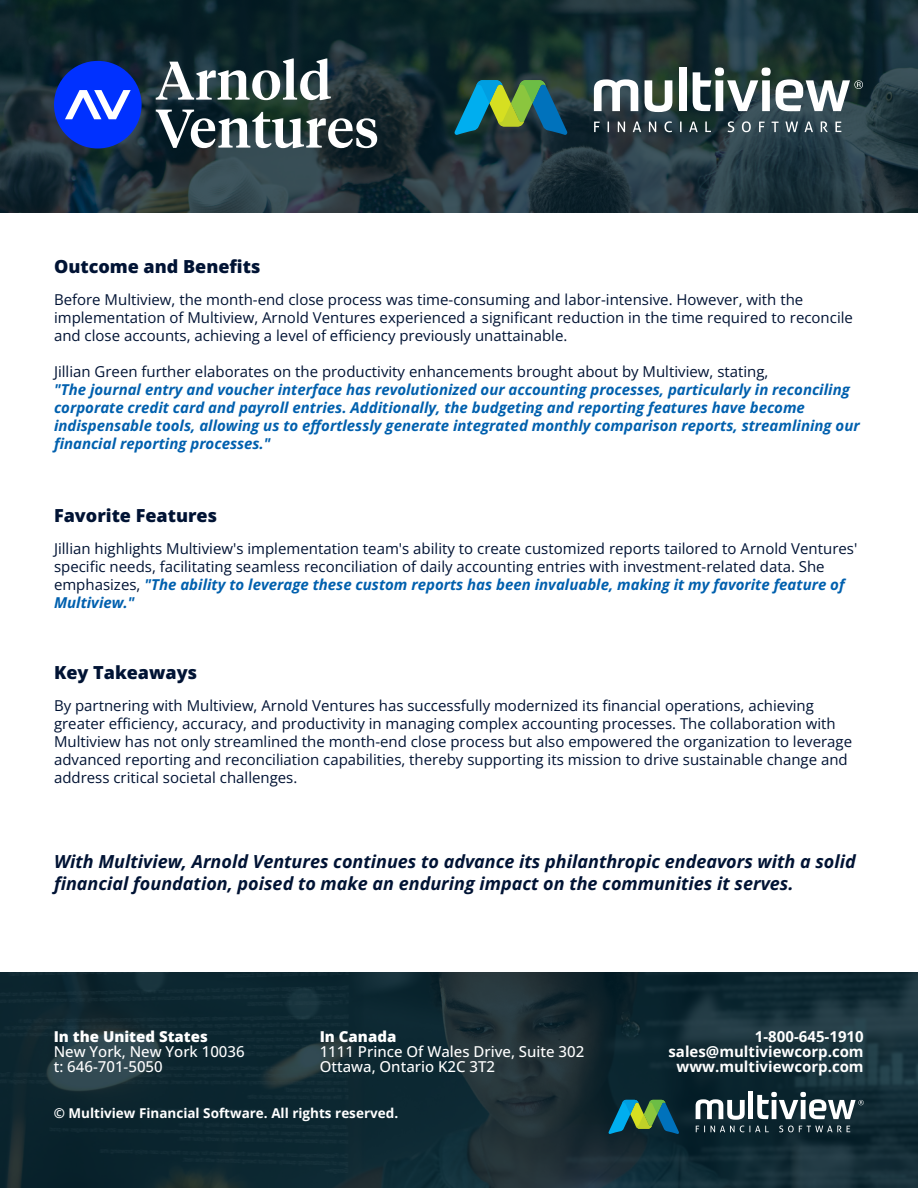
<style>
.page{position:relative;width:918px;height:1188px;background:#fff}
.page>*{position:absolute;margin:0;border:0;box-sizing:border-box;transform-origin:0 0}
.t1{font:italic 700 18px/21.6px "Open Sans";color:#001334}
.t2{font:800 18px "Open Sans";color:#001334}
.t3{font:15px/18px "Open Sans";color:#001334}
.t4{font:italic 700 15px/18px "Open Sans";color:#0060ae}
.t5{font:500 15px "Open Sans";color:#fff}
.t6{font:700 15px "Open Sans";color:#fff}
.t7{font:800 15px "Open Sans";color:#fff}
.Footer_Bar_Text{font:700 13.5px "Open Sans";color:#fff}
.s1{font-weight:400;font-style:normal;color:#001334}
.s2{font-weight:700;font-style:italic;color:#0060ae}
</style>
<div class="page">
<img style="left:0;top:972px;width:918px;height:216px">
<svg style="left:609px;top:1100px;width:70px;height:34px;background:#2d7165"></svg>
<svg style="left:696px;top:1126px;width:9px;height:6px"></svg>
<svg style="left:711px;top:1126px;width:58px;height:6px"></svg>
<svg style="left:779px;top:1126px;width:71px;height:6px"></svg>
<svg style="left:696px;top:1099px;width:49px;height:21px"></svg>
<hr style="left:749px;top:1092px;width:4px;height:27px;background:#fff">
<svg style="left:757px;top:1092px;width:107px;height:27px"></svg>
<svg style="left:0;top:0;width:918px;height:212px;background:#1b3037"></svg>
<svg style="left:455px;top:80px;width:113px;height:55px;background:#377767"></svg>
<svg style="left:594px;top:122px;width:6px;height:10px"></svg>
<svg style="left:618px;top:122px;width:7px;height:10px"></svg>
<svg style="left:633px;top:122px;width:8px;height:10px"></svg>
<svg style="left:649px;top:122px;width:7px;height:10px"></svg>
<svg style="left:665px;top:121px;width:7px;height:11px"></svg>
<svg style="left:680px;top:122px;width:2px;height:10px"></svg>
<svg style="left:689px;top:122px;width:9px;height:10px"></svg>
<svg style="left:705px;top:122px;width:6px;height:10px"></svg>
<svg style="left:728px;top:121px;width:6px;height:11px"></svg>
<svg style="left:742px;top:121px;width:9px;height:11px"></svg>
<svg style="left:759px;top:122px;width:6px;height:10px"></svg>
<svg style="left:772px;top:122px;width:7px;height:10px"></svg>
<svg style="left:785px;top:122px;width:13px;height:10px"></svg>
<svg style="left:804px;top:122px;width:9px;height:10px"></svg>
<svg style="left:821px;top:121px;width:7px;height:11px"></svg>
<svg style="left:835px;top:122px;width:6px;height:10px"></svg>
<svg style="left:594px;top:79px;width:44px;height:32px"></svg>
<svg style="left:645px;top:80px;width:27px;height:32px"></svg>
<div style="left:679px;top:67px;width:7px;height:44px;background:#fff"></div>
<svg style="left:693px;top:67px;width:170px;height:44px"></svg>
<div style="left:54px;top:61px;width:88px;height:87px;background:#0031ff;border-radius:50%"></div>
<svg style="left:65px;top:90px;width:66px;height:29px"></svg>
<svg style="left:156px;top:58px;width:221px;height:90px"></svg>
<p class="t2" style="left:54px;top:253px;width:208px">Outcome and Benefits</p>
<p class="t3" style="left:54px;top:290px;width:801px">Before Multiview, the month-end close process was time-consuming and labor-intensive. However, with the implementation of Multiview, Arnold Ventures experienced a significant reduction in the time required to reconcile and close accounts, achieving a level of efficiency previously unattainable.</p>
<p class="t4" style="left:54px;top:362px;width:807px"><span class="s1">Jillian Green further elaborates on the productivity enhancements brought about by Multiview, stating,<br></span>"The journal entry and voucher interface has revolutionized our accounting processes, particularly in reconciling corporate credit card and payroll entries. Additionally, the budgeting and reporting features have become indispensable tools, allowing us to effortlessly generate integrated monthly comparison reports, streamlining our financial reporting processes."</p>
<p class="t2" style="left:54px;top:502px;width:165px">Favorite Features</p>
<p class="t3" style="left:54px;top:539px;width:805px">Jillian highlights Multiview's implementation team's ability to create customized reports tailored to Arnold Ventures' specific needs, facilitating seamless reconciliation of daily accounting entries with investment-related data. She emphasizes, <span class="s2">"The ability to leverage these custom reports has been invaluable, making it my favorite feature of Multiview."</span></p>
<p class="t2" style="left:54px;top:659px;width:145px">Key Takeaways</p>
<p class="t3" style="left:54px;top:696px;width:800px">By partnering with Multiview, Arnold Ventures has successfully modernized its financial operations, achieving greater efficiency, accuracy, and productivity in managing complex accounting processes. The collaboration with Multiview has not only streamlined the month-end close process but also empowered the organization to leverage advanced reporting and reconciliation capabilities, thereby supporting its mission to drive sustainable change and address critical societal challenges.</p>
<p class="t1" style="left:54px;top:850px;width:803px">With Multiview, Arnold Ventures continues to advance its philanthropic endeavors with a solid financial foundation, poised to make an enduring impact on the communities it serves.</p>
<p class="t7" style="left:54px;top:1025px;width:156px">In the United States</p>
<p class="t5" style="left:54px;top:1041px;width:192px">New York, New York 10036</p>
<p class="t5" style="left:54px;top:1056px;width:111px">t: 646-701-5050</p>
<p class="t7" style="left:320px;top:1025px;width:78px">In Canada</p>
<p class="t5" style="left:320px;top:1041px;width:266px">1111 Prince Of Wales Drive, Suite 302</p>
<p class="t5" style="left:320px;top:1056px;width:177px">Ottawa, Ontario K2C 3T2</p>
<p class="Footer_Bar_Text" style="left:54px;top:1104px;width:346px">© Multiview Financial Software. All rights reserved.</p>
<p class="t6" style="left:755px;top:1026px;width:110px">1-800-645-1910</p>
<p class="t6" style="left:668px;top:1041px;width:197px">sales@multiviewcorp.com</p>
<p class="t6" style="left:677px;top:1056px;width:189px">www.multiviewcorp.com</p>
</div>
